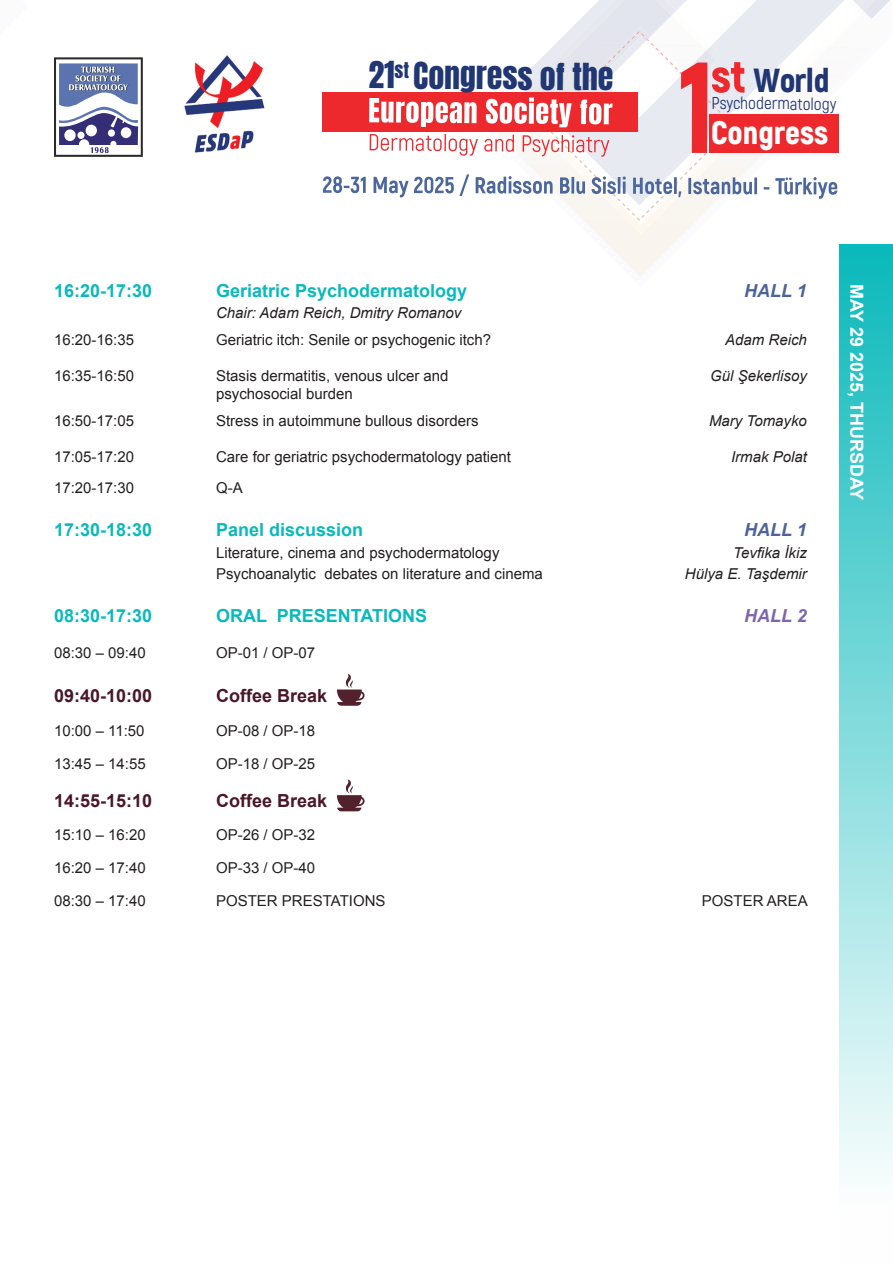
<style>
.page{position:relative;width:893px;height:1263px;background:#fff}
.page>*{position:absolute;margin:0;border:0;box-sizing:border-box;transform-origin:0 0}
.t1{font:900 33.45px "Akrobat";color:#213773}
.t2{font:900 32.55px "Akrobat";letter-spacing:-.005em;color:#fff}
.t3{font:31.8px "Anton";color:#213773}
.t4{font:700 18px "Arial";color:#0ab9bb}
.t5{font:700 18px "Arial";color:#4a1729}
.t6{font:700 18px "Arial";color:#fff}
.t7{font:italic 700 18px "Arial";color:#4d6399}
.t8{font:italic 700 18px "Arial";color:#7e66ac}
.t9{font:17.25px "Akrobat";letter-spacing:-.005em;color:#213773}
.t10{font:15px "Arial";color:#231f20}
.t11{font:italic 15px "Arial";color:#231f20}
</style>
<div class="page">
<img style="left:572px;top:0;width:321px;height:115px">
<img style="left:215px;top:55px;width:50px;height:96px">
<svg style="left:323px;top:27px;width:514px;height:194px"></svg>
<svg style="left:54px;top:57px;width:161px;height:100px"></svg>
<div style="left:839px;top:244px;width:54px;height:1019px;background:linear-gradient(to bottom,#0ab9bb,#fff)"></div>
<svg style="left:337px;top:674px;width:28px;height:32px"></svg>
<svg style="left:337px;top:779px;width:28px;height:32px"></svg>
<h3 class="t3" style="left:368px;top:60px;width:247px">21<sup>st</sup> Congress of the</h3>
<h1 class="t1" style="left:753px;top:59px;width:78px">World</h1>
<h2 class="t2" style="left:711px;top:112px;width:119px">Congress</h2>
<p class="t9" style="left:711px;top:93px;width:127px">Psychodermatology</p>
<p class="t4" style="left:54px;top:278px;width:100px">16:20-17:30</p>
<p class="t4" style="left:216px;top:278px;width:253px">Geriatric Psychodermatology</p>
<p class="t7" style="left:744px;top:279px;width:64px">HALL 1</p>
<p class="t11" style="left:216px;top:303px;width:247px">Chair: Adam Reich, Dmitry Romanov</p>
<p class="t10" style="left:54px;top:330px;width:82px">16:20-16:35</p>
<p class="t10" style="left:216px;top:330px;width:277px">Geriatric itch: Senile or psychogenic itch?</p>
<p class="t11" style="left:725px;top:330px;width:83px">Adam Reich</p>
<p class="t10" style="left:54px;top:366px;width:82px">16:35-16:50</p>
<p class="t10" style="left:216px;top:366px;width:234px">Stasis dermatitis, venous ulcer and</p>
<p class="t11" style="left:710px;top:366px;width:98px">Gül Şekerlisoy</p>
<p class="t10" style="left:216px;top:384px;width:138px">psychosocial burden</p>
<p class="t10" style="left:54px;top:411px;width:82px">16:50-17:05</p>
<p class="t10" style="left:216px;top:411px;width:264px">Stress in autoimmune bullous disorders</p>
<p class="t11" style="left:709px;top:411px;width:99px">Mary Tomayko</p>
<p class="t10" style="left:54px;top:447px;width:82px">17:05-17:20</p>
<p class="t10" style="left:216px;top:447px;width:297px">Care for geriatric psychodermatology patient</p>
<p class="t11" style="left:731px;top:447px;width:77px">Irmak Polat</p>
<p class="t10" style="left:54px;top:478px;width:82px">17:20-17:30</p>
<p class="t10" style="left:216px;top:478px;width:28px">Q-A</p>
<p class="t4" style="left:54px;top:518px;width:100px">17:30-18:30</p>
<p class="t4" style="left:216px;top:518px;width:149px">Panel discussion</p>
<p class="t7" style="left:744px;top:518px;width:64px">HALL 1</p>
<p class="t10" style="left:216px;top:542px;width:285px">Literature, cinema and psychodermatology</p>
<p class="t11" style="left:733px;top:543px;width:75px">Tevfika İkiz</p>
<p class="t10" style="left:216px;top:564px;width:328px">Psychoanalytic debates on literature and cinema</p>
<p class="t11" style="left:685px;top:564px;width:123px">Hülya E. Taşdemir</p>
<p class="t4" style="left:54px;top:604px;width:100px">08:30-17:30</p>
<p class="t4" style="left:216px;top:604px;width:213px">ORAL PRESENTATIONS</p>
<p class="t8" style="left:744px;top:604px;width:64px">HALL 2</p>
<p class="t10" style="left:54px;top:643px;width:93px">08:30 – 09:40</p>
<p class="t10" style="left:216px;top:643px;width:101px">OP-01 / OP-07</p>
<p class="t5" style="left:54px;top:683px;width:100px">09:40-10:00</p>
<p class="t5" style="left:216px;top:683px;width:113px">Coffee Break</p>
<p class="t10" style="left:54px;top:721px;width:92px">10:00 – 11:50</p>
<p class="t10" style="left:216px;top:721px;width:101px">OP-08 / OP-18</p>
<p class="t10" style="left:54px;top:754px;width:93px">13:45 – 14:55</p>
<p class="t10" style="left:216px;top:754px;width:101px">OP-18 / OP-25</p>
<p class="t5" style="left:54px;top:789px;width:100px">14:55-15:10</p>
<p class="t5" style="left:216px;top:789px;width:113px">Coffee Break</p>
<p class="t10" style="left:54px;top:825px;width:93px">15:10 – 16:20</p>
<p class="t10" style="left:216px;top:825px;width:101px">OP-26 / OP-32</p>
<p class="t10" style="left:54px;top:858px;width:93px">16:20 – 17:40</p>
<p class="t10" style="left:216px;top:858px;width:101px">OP-33 / OP-40</p>
<p class="t10" style="left:54px;top:891px;width:93px">08:30 – 17:40</p>
<p class="t10" style="left:216px;top:891px;width:171px">POSTER PRESTATIONS</p>
<p class="t10" style="left:702px;top:891px;width:107px">POSTER AREA</p>
<p class="t6" style="left:869px;top:284px;width:218px;rotate:90deg">MAY 29 2025, THURSDAY</p>
</div>
